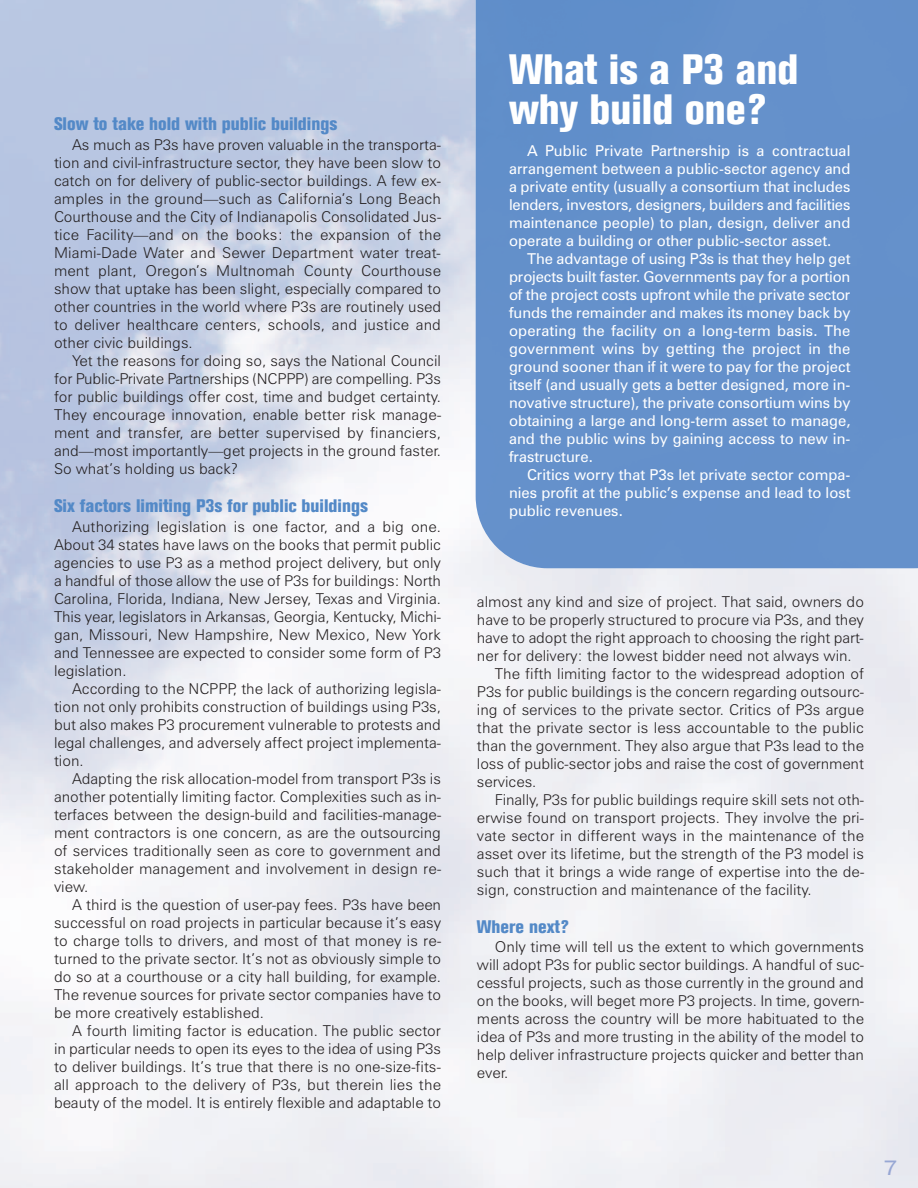
<style>
.page{position:relative;width:918px;height:1188px;background:#fff}
.page>*{position:absolute;margin:0;border:0;box-sizing:border-box;transform-origin:0 0}
.t1{font:800 condensed 42px/40.5px "Akzidenz Grotesk BE";color:#fff}
.t2{font:expanded 21px "Akzidenz Grotesk BE";color:#97a7d4}
.t3{font:800 condensed 18px "Akzidenz Grotesk BE";color:#5389c7}
.t4{font:300 15px/18px "Zurich BT";color:#231f20;text-align:justify}
.t5{font:15px/18px "Zurich BT";color:#fff;text-align:justify}
</style>
<div class="page">
<img style="left:0;top:0;width:918px;height:1188px">
<div style="left:476px;top:496px;width:442px;height:72px;background:#6490cb"></div>
<p class="t3" style="left:54px;top:118px;width:285px">Slow to take hold with public buildings</p>
<p class="t4" style="left:54px;top:137px;width:389px;text-indent:18px">As much as P3s have proven valuable in the transporta&shy;tion and civil-infrastructure sector, they have been slow to catch on for delivery of public-sector buildings. A few ex&shy;amples in the ground—such as California’s Long Beach Courthouse and the City of Indianapolis Consolidated Jus&shy;tice Facility—and on the books: the expansion of the Miami-Dade Water and Sewer Department water treat&shy;ment plant, Oregon’s Multnomah County Courthouse show that uptake has been slight, especially compared to other countries in the world where P3s are routinely used to deliver healthcare centers, schools, and justice and other civic buildings.</p>
<p class="t4" style="left:54px;top:353px;width:389px;text-indent:18px">Yet the reasons for doing so, says the National Council for Public-Private Partnerships (NCPPP) are compelling. P3s for public buildings offer cost, time and budget certainty.<br>They encourage innovation, enable better risk manage&shy;ment and transfer, are better supervised by financiers, and—most importantly—get projects in the ground faster.<br>So what’s holding us back?</p>
<p class="t3" style="left:54px;top:499px;width:315px">Six factors limiting P3s for public buildings</p>
<p class="t4" style="left:54px;top:519px;width:389px;text-indent:18px">Authorizing legislation is one factor, and a big one.<br>About 34 states have laws on the books that permit public agencies to use P3 as a method project delivery, but only a handful of those allow the use of P3s for buildings: North Carolina, Florida, Indiana, New Jersey, Texas and Virginia.<br>This year, legislators in Arkansas, Georgia, Kentucky, Michi&shy;gan, Missouri, New Hampshire, New Mexico, New York and Tennessee are expected to consider some form of P3 legislation.</p>
<p class="t4" style="left:54px;top:681px;width:389px;text-indent:18px">According to the NCPPP, the lack of authorizing legisla&shy;tion not only prohibits construction of buildings using P3s, but also makes P3 procurement vulnerable to protests and legal challenges, and adversely affect project implementa&shy;tion.</p>
<p class="t4" style="left:54px;top:771px;width:389px;text-indent:18px">Adapting the risk allocation-model from transport P3s is another potentially limiting factor. Complexities such as in&shy;terfaces between the design-build and facilities-manage&shy;ment contractors is one concern, as are the outsourcing of services traditionally seen as core to government and stakeholder management and involvement in design re&shy;view.</p>
<p class="t4" style="left:54px;top:897px;width:389px;text-indent:18px">A third is the question of user-pay fees. P3s have been successful on road projects in particular because it’s easy to charge tolls to drivers, and most of that money is re&shy;turned to the private sector. It’s not as obviously simple to do so at a courthouse or a city hall building, for example.<br>The revenue sources for private sector companies have to be more creatively established.</p>
<p class="t4" style="left:54px;top:1023px;width:389px;text-indent:18px">A fourth limiting factor is education. The public sector in particular needs to open its eyes to the idea of using P3s to deliver buildings. It’s true that there is no one-size-fits&shy;all approach to the delivery of P3s, but therein lies the beauty of the model. It is entirely flexible and adaptable to</p>
<h1 class="t1" style="left:509px;top:53px;width:291px">What is a P3 and why build one?</h1>
<p class="t5" style="left:509px;top:143px;width:343px;text-indent:18px">A Public Private Partnership is a contractual arrangement between a public-sector agency and a private entity (usually a consortium that includes lenders, investors, designers, builders and facilities maintenance people) to plan, design, deliver and operate a building or other public-sector asset.</p>
<p class="t5" style="left:509px;top:251px;width:343px;text-indent:18px">The advantage of using P3s is that they help get projects built faster. Governments pay for a portion of the project costs upfront while the private sector funds the remainder and makes its money back by operating the facility on a long-term basis. The government wins by getting the project in the ground sooner than if it were to pay for the project itself (and usually gets a better designed, more in&shy;novative structure), the private consortium wins by obtaining a large and long-term asset to manage, and the public wins by gaining access to new in&shy;frastructure.</p>
<p class="t5" style="left:509px;top:467px;width:343px;text-indent:18px">Critics worry that P3s let private sector compa&shy;nies profit at the public’s expense and lead to lost public revenues.</p>
<p class="t4" style="left:477px;top:594px;width:388px">almost any kind and size of project. That said, owners do</p>
<p class="t4" style="left:477px;top:612px;width:389px">have to be properly structured to procure via P3s, and they</p>
<p class="t4" style="left:477px;top:630px;width:388px">have to adopt the right approach to choosing the right part-</p>
<p class="t4" style="left:477px;top:648px;width:376px">ner for delivery: the lowest bidder need not always win.</p>
<p class="t4" style="left:495px;top:666px;width:370px">The fifth limiting factor to the widespread adoption of</p>
<p class="t4" style="left:477px;top:684px;width:389px">P3s for public buildings is the concern regarding outsourc-</p>
<p class="t4" style="left:477px;top:702px;width:389px">ing of services to the private sector. Critics of P3s argue</p>
<p class="t4" style="left:477px;top:720px;width:389px">that the private sector is less accountable to the public</p>
<p class="t4" style="left:477px;top:738px;width:389px">than the government. They also argue that P3s lead to the</p>
<p class="t4" style="left:477px;top:756px;width:388px">loss of public-sector jobs and raise the cost of government</p>
<p class="t4" style="left:477px;top:774px;width:61px">services.</p>
<p class="t4" style="left:495px;top:792px;width:370px">Finally, P3s for public buildings require skill sets not oth-</p>
<p class="t4" style="left:477px;top:810px;width:389px">erwise found on transport projects. They involve the pri-</p>
<p class="t4" style="left:477px;top:828px;width:388px">vate sector in different ways in the maintenance of the</p>
<p class="t4" style="left:477px;top:846px;width:389px">asset over its lifetime, but the strength of the P3 model is</p>
<p class="t4" style="left:477px;top:864px;width:389px">such that it brings a wide range of expertise into the de-</p>
<p class="t4" style="left:477px;top:882px;width:336px">sign, construction and maintenance of the facility.</p>
<p class="t3" style="left:477px;top:920px;width:94px">Where next?</p>
<p class="t4" style="left:477px;top:939px;width:389px;text-indent:18px">Only time will tell us the extent to which governments will adopt P3s for public sector buildings. A handful of suc&shy;cessful projects, such as those currently in the ground and on the books, will beget more P3 projects. In time, govern&shy;ments across the country will be more habituated to the idea of P3s and more trusting in the ability of the model to help deliver infrastructure projects quicker and better than ever.</p>
<h2 class="t2" style="left:883px;top:1160px;width:16px">7</h2>
</div>
